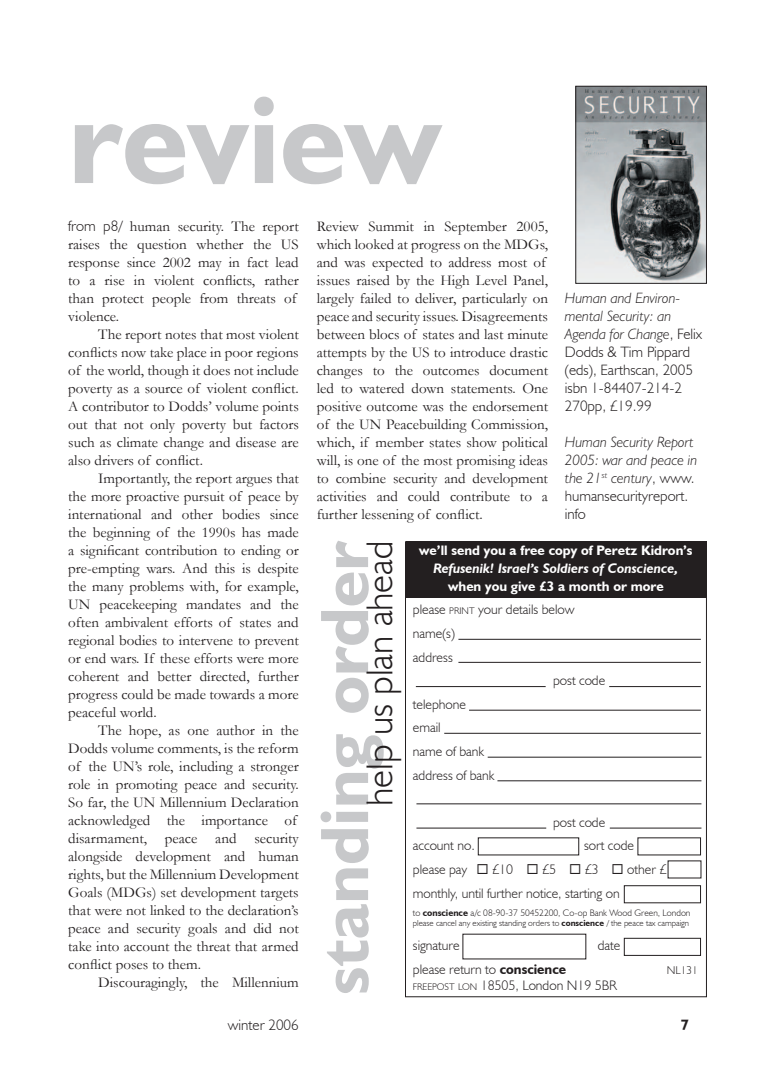
<style>
.page{position:relative;width:775px;height:1083px;background:#fff}
.page>*{position:absolute;margin:0;border:0;box-sizing:border-box;transform-origin:0 0}
.t1{font:700 125px "Humanist 521 BT";color:#c7c8ca}
.t2{font:700 68.75px "Humanist 521 BT";color:#c7c8ca}
.t3{font:300 37.5px "Humanist 521 BT";color:#231f20}
.t4{font:15px/18px "Garamond";color:#231f20}
.t5{font:300 15px/18px "Humanist 521 BT";color:#231f20}
.t6{font:italic 300 15px/18px "Humanist 521 BT";color:#231f20}
.t7{font:700 15px "Humanist 521 BT";color:#231f20}
.t8{font:300 13.75px/23.6px "Humanist 521 BT";color:#231f20}
.t9{font:700 13.75px "Humanist 521 BT";color:#fff}
.t10{font:italic 700 13.75px "Humanist 521 BT";color:#fff}
.t11{font:300 11.25px "Humanist 521 BT";color:#231f20}
.t12{font:300 9.38px "Humanist 521 BT";color:#231f20}
.t13{font:300 8.75px "Humanist 521 BT";color:#231f20}
.s1{font-family:"Humanist 521 BT";font-weight:300}
.s2{font-style:italic}
.s3{font-style:normal}
.s4{font-size:9.62px}
.s5{font-weight:700}
</style>
<div class="page">
<div style="left:405px;top:541px;width:301px;height:57px;background:#231f20"></div>
<div style="left:405px;top:541px;width:301px;height:455px;border:1px solid #231f20"></div>
<hr style="left:458px;top:639px;width:242px;height:1px;background:#231f20">
<hr style="left:458px;top:662px;width:242px;height:1px;background:#231f20">
<hr style="left:609px;top:686px;width:91px;height:1px;background:#231f20">
<hr style="left:415px;top:686px;width:130px;height:1px;background:#231f20">
<hr style="left:469px;top:709px;width:231px;height:1px;background:#231f20">
<hr style="left:444px;top:733px;width:256px;height:1px;background:#231f20">
<hr style="left:497px;top:780px;width:204px;height:1px;background:#231f20">
<hr style="left:416px;top:803px;width:285px;height:1px;background:#231f20">
<hr style="left:609px;top:827px;width:92px;height:1px;background:#231f20">
<hr style="left:416px;top:827px;width:130px;height:1px;background:#231f20">
<hr style="left:487px;top:756px;width:214px;height:1px;background:#231f20">
<div style="left:623px;top:885px;width:77px;height:18px;border:1px solid #231f20"></div>
<div style="left:623px;top:937px;width:77px;height:18px;border:1px solid #231f20"></div>
<img style="left:577px;top:88px;width:127px;height:194px">
<div style="left:575px;top:86px;width:131px;height:198px;border:1px solid #231f20"></div>
<h1 class="t1" style="left:68px;top:63px;width:374px">review</h1>
<p class="t4" style="left:68px;top:216px;width:232px"><span class="s1">from p8/</span> human security. The report raises the question whether the US response since 2002 may in fact lead to a rise in violent conflicts, rather than protect people from threats of violence.</p>
<p class="t4" style="left:68px;top:324px;width:232px;text-align:justify;text-indent:30px">The report notes that most violent conflicts now take place in poor regions of the world, though it does not include poverty as a source of violent conflict.<br>A contributor to Dodds’ volume points out that not only poverty but factors such as climate change and disease are also drivers of conflict.</p>
<p class="t4" style="left:68px;top:468px;width:232px;text-align:justify;text-indent:30px">Importantly, the report argues that the more proactive pursuit of peace by international and other bodies since the beginning of the 1990s has made a significant contribution to ending or pre-empting wars. And this is despite the many problems with, for example, UN peacekeeping mandates and the often ambivalent efforts of states and regional bodies to intervene to prevent or end wars. If these efforts were more coherent and better directed, further progress could be made towards a more peaceful world.</p>
<p class="t4" style="left:68px;top:720px;width:232px;text-indent:30px">The hope, as one author in the Dodds volume comments, is the reform of the UN’s role, including a stronger role in promoting peace and security.<br>So far, the UN Millennium Declaration acknowledged the importance of disarmament, peace and security alongside development and human rights, but the Millennium Development Goals (MDGs) set development targets that were not linked to the declaration’s peace and security goals and did not take into account the threat that armed conflict poses to them.</p>
<p class="t4" style="left:98px;top:972px;width:202px">Discouragingly, the Millennium</p>
<p class="t4" style="left:316px;top:216px;width:233px">Review Summit in September 2005, which looked at progress on the MDGs, and was expected to address most of issues raised by the High Level Panel, largely failed to deliver, particularly on peace and security issues. Disagreements between blocs of states and last minute attempts by the US to introduce drastic changes to the outcomes document led to watered down statements. One positive outcome was the endorsement of the UN Peacebuilding Commission, which, if member states show political will, is one of the most promising ideas to combine security and development activities and could contribute to a further lessening of conflict.</p>
<p class="t5" style="left:564px;top:288px;width:139px"><span class="s2">Human and Environ&shy;mental Security: an<br>Agenda for Change</span>, Felix<br>Dodds &amp; Tim Pippard (eds), Earthscan, 2005 isbn 1-84407-214-2<br>270pp, £19.99</p>
<p class="t6" style="left:564px;top:432px;width:134px">Human Security Report<br>2005: war and peace in the 21<sup>st</sup> century<span class="s3">, www. humansecurityreport. info</span></p>
<h2 class="t2" style="left:301px;top:994px;width:455px;rotate:-90deg">standing order</h2>
<h3 class="t3" style="left:356px;top:806px;width:266px;rotate:-90deg">help us plan ahead</h3>
<p class="t9" style="left:419px;top:541px;width:275px">we’ll send you a free copy of Peretz Kidron’s</p>
<p class="t10" style="left:433px;top:559px;width:246px">Refusenik! Israel’s Soldiers of Conscience,</p>
<p class="t9" style="left:448px;top:577px;width:217px">when you give £3 a month or more</p>
<p class="t8" style="left:412px;top:597px;width:163px">please <span class="s4">PRINT</span> your details below</p>
<p class="t8" style="left:412px;top:621px;width:43px">name(s)</p>
<p class="t8" style="left:412px;top:644px;width:41px">address</p>
<p class="t8" style="left:553px;top:668px;width:54px">post code</p>
<p class="t8" style="left:412px;top:692px;width:55px">telephone</p>
<p class="t8" style="left:412px;top:715px;width:29px">email</p>
<p class="t8" style="left:412px;top:739px;width:73px">name of bank</p>
<p class="t8" style="left:412px;top:762px;width:83px">address of bank</p>
<p class="t8" style="left:553px;top:810px;width:54px">post code</p>
<p class="t8" style="left:412px;top:833px;width:63px">account no.</p>
<p class="t8" style="left:412px;top:833px;width:255px;text-indent:171px">sort code please pay ◻ £10 ◻ £5 ◻ £3 ◻ other £ monthly, until further notice, starting on</p>
<p class="t12" style="left:412px;top:906px;width:279px">to <span class="s5">conscience</span> a/c 08-90-37 50452200, Co-op Bank Wood Green, London</p>
<p class="t13" style="left:412px;top:918px;width:277px">please cancel any existing standing orders to <span class="s5">conscience</span> / the peace tax campaign</p>
<p class="t8" style="left:412px;top:933px;width:48px">signature</p>
<p class="t8" style="left:597px;top:933px;width:24px">date</p>
<p class="t8" style="left:412px;top:956px;width:155px">please return to <span class="s5">conscience</span></p>
<p class="t11" style="left:666px;top:962px;width:33px">NL131</p>
<p class="t8" style="left:412px;top:973px;width:205px"><span class="s4">FREEPOST LON</span> 18505, London N19 5BR</p>
<p class="t5" style="left:228px;top:1015px;width:72px">winter 2006</p>
<p class="t7" style="left:680px;top:1015px;width:10px">7</p>
</div>
